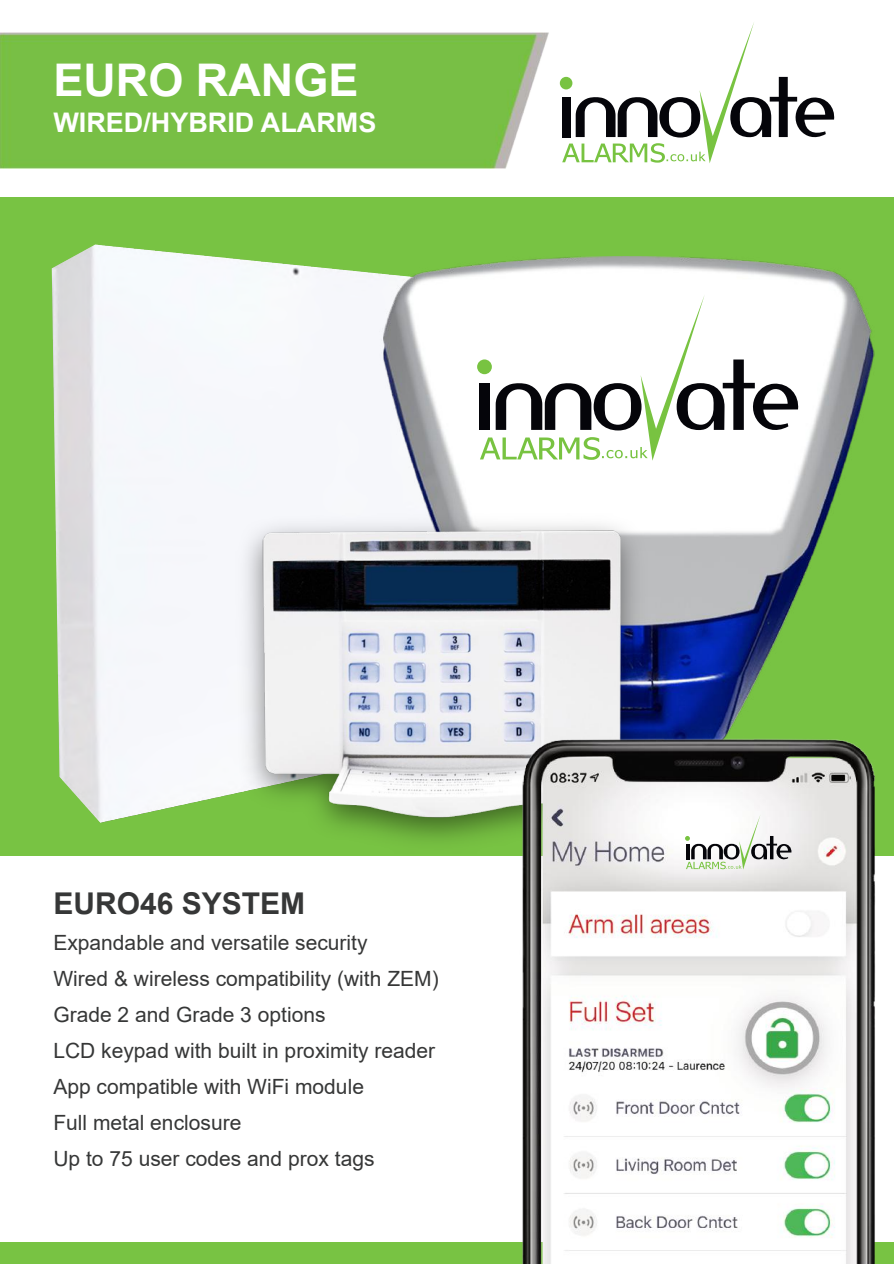
<style>
.page{position:relative;width:895px;height:1264px;background:#fff}
.page>*{position:absolute;margin:0;border:0;box-sizing:border-box;transform-origin:0 0}
.t1{font:700 45px "Arial";color:#fff}
.t2{font:700 30px "Arial";color:#363737}
.t3{font:700 27px "Arial";color:#fff}
.t4{font:21px/36px "Arial";color:#363737}
</style>
<div class="page">
<div style="left:0;top:1242px;width:893px;height:21px;background:#78c343"></div>
<div style="left:0;top:198px;width:893px;height:658px;background:#78c343"></div>
<img style="left:52px;top:244px;width:328px;height:579px">
<img style="left:380px;top:256px;width:495px;height:452px">
<img style="left:235px;top:513px;width:413px;height:324px">
<img style="left:261px;top:527px;width:360px;height:293px">
<svg style="left:477px;top:359px;width:15px;height:15px"></svg>
<div style="left:479px;top:383px;width:11px;height:47px;background:#05050a"></div>
<svg style="left:480px;top:294px;width:319px;height:167px;background:#dbdeda"></svg>
<img style="left:396px;top:708px;width:480px;height:555px">
<svg style="left:685px;top:814px;width:107px;height:55px;background:#d5d7d3"></svg>
<img style="left:0;top:32px;width:549px;height:136px">
<div style="left:560px;top:77px;width:12px;height:12px;background:#78c341;border-radius:50%"></div>
<svg style="left:562px;top:23px;width:273px;height:140px"></svg>
<h1 class="t1" style="left:53px;top:63px;width:306px">EURO RANGE</h1>
<p class="t3" style="left:53px;top:113px;width:324px">WIRED/HYBRID ALARMS</p>
<h2 class="t2" style="left:53px;top:892px;width:253px">EURO46 SYSTEM</h2>
<p class="t4" style="left:53px;top:926px;width:387px">Expandable and versatile security<br>Wired &amp; wireless compatibility (with ZEM)<br>Grade 2 and Grade 3 options<br>LCD keypad with built in proximity reader<br>App compatible with WiFi module<br>Full metal enclosure<br>Up to 75 user codes and prox tags</p>
</div>
